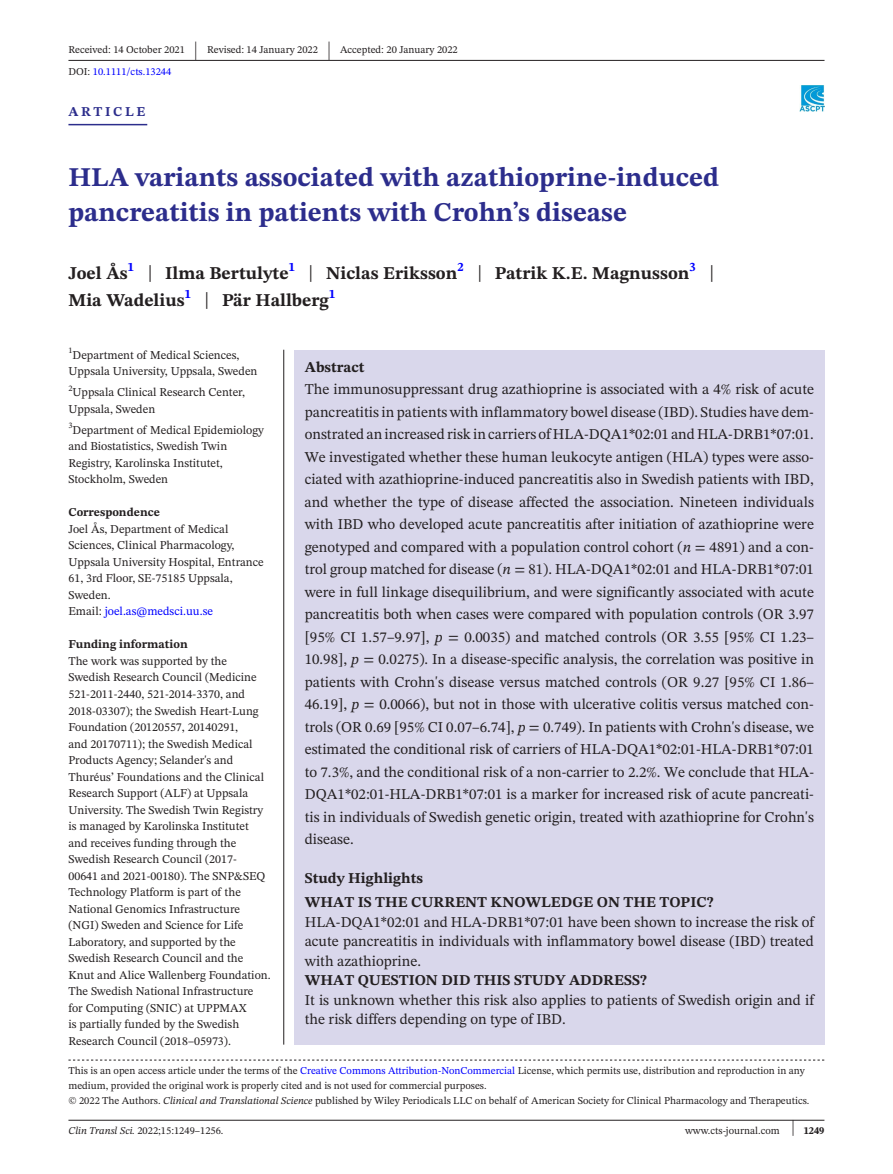
<style>
.page{position:relative;width:893px;height:1174px;background:#fff}
.page>*{position:absolute;margin:0;border:0;box-sizing:border-box;transform-origin:0 0}
.t1{font:700 27px/34.5px "STIX Two Text";color:#2c2d8c}
.t2{font:25.65px "STIX Two Text";color:#231f20;scale:.49 1}
.t3{font:700 18px/27px "STIX Two Text";color:#231f20}
.t4{font:15px/22.5px "STIX Two Text";color:#231f20;text-align:justify}
.t5{font:700 15px/24px "STIX Two Text";color:#231f20}
.t6{font:700 13.5px "STIX Two Text";letter-spacing:.2em;color:#2c2d8c}
.t7{font:12px/16.5px "STIX Two Text";color:#231f20}
.t8{font:700 12px "STIX Two Text";color:#231f20}
.t9{font:10.5px/15px "STIX Two Text";color:#231f20}
.t10{font:10.5px "STIX Two Text";color:#00f}
.s1{color:#231f20}
.s2{font-weight:400;font-size:23.4px}
.s3{color:#00f}
.s4{font-style:italic}
.s5{font-size:22.2px}
.s6{font-weight:700}
</style>
<div class="page">
<hr style="left:68px;top:1119px;width:756px;height:1px;background:#231f20">
<img style="left:799px;top:85px;width:25px;height:26px">
<hr style="left:68px;top:60px;width:756px;height:1px;background:#231f20">
<hr style="left:68px;top:124px;width:79px;height:1px;background:#2c2d8c">
<svg style="left:68px;top:1059px;width:756px;height:1px"></svg>
<div style="left:294px;top:350px;width:530px;height:694px;background:#d9d7eb"></div>
<hr style="left:283px;top:350px;width:1px;height:694px;background:#231f20">
<p class="t9" style="left:68px;top:42px;width:118px">Received: 14 October 2021</p>
<h2 class="t2" style="left:194px;top:32px;width:8px">|</h2>
<p class="t9" style="left:207px;top:42px;width:112px">Revised: 14 January 2022</p>
<h2 class="t2" style="left:327px;top:32px;width:8px">|</h2>
<p class="t9" style="left:340px;top:42px;width:119px">Accepted: 20 January 2022</p>
<p class="t10" style="left:68px;top:64px;width:104px"><span class="s1">DOI:</span> 10.1111/cts.13244</p>
<p class="t6" style="left:68px;top:101px;width:79px">ARTICLE</p>
<h1 class="t1" style="left:68px;top:161px;width:652px">HLA variants associated with azathioprine-induced pancreatitis in patients with Crohn’s disease</h1>
<p class="t3" style="left:68px;top:260px;width:647px">Joel Ås<sup>1</sup> <span class="s2">|</span> Ilma Bertulyte<sup>1</sup> <span class="s2">|</span> Niclas Eriksson<sup>2</sup> <span class="s2">|</span> Patrik K.E. Magnusson<sup>3</sup> <span class="s2">|<br></span>Mia Wadelius<sup>1</sup> <span class="s2">|</span> Pär Hallberg<sup>1</sup></p>
<p class="t7" style="left:68px;top:346px;width:191px"><sup>1</sup>Department of Medical Sciences,<br>Uppsala University, Uppsala, Sweden</p>
<p class="t7" style="left:68px;top:384px;width:178px"><sup>2</sup>Uppsala Clinical Research Center,<br>Uppsala, Sweden</p>
<p class="t7" style="left:68px;top:421px;width:197px"><sup>3</sup>Department of Medical Epidemiology and Biostatistics, Swedish Twin<br>Registry, Karolinska Institutet,<br>Stockholm, Sweden</p>
<p class="t8" style="left:68px;top:504px;width:93px">Correspondence</p>
<p class="t7" style="left:68px;top:520px;width:197px">Joel Ås, Department of Medical<br>Sciences, Clinical Pharmacology,<br>Uppsala University Hospital, Entrance<br>61, 3rd Floor, SE-75185 Uppsala,<br>Sweden.<br>Email: <span class="s3">joel.as@medsci.uu.se</span></p>
<p class="t8" style="left:68px;top:636px;width:121px">Funding information</p>
<p class="t7" style="left:68px;top:652px;width:204px">The work was supported by the Swedish Research Council (Medicine 521-2011-2440, 521-2014-3370, and 2018-03307); the Swedish Heart-Lung Foundation (20120557, 20140291,<br>and 20170711); the Swedish Medical Products Agency; Selander's and Thuréus’ Foundations and the Clinical Research Support (ALF) at Uppsala University. The Swedish Twin Registry is managed by Karolinska Institutet and receives funding through the Swedish Research Council (2017-<br>00641 and 2021-00180). The SNP&amp;SEQ Technology Platform is part of the National Genomics Infrastructure (NGI) Sweden and Science for Life Laboratory, and supported by the Swedish Research Council and the Knut and Alice Wallenberg Foundation.<br>The Swedish National Infrastructure for Computing (SNIC) at UPPMAX<br>is partially funded by the Swedish Research Council (2018–05973).</p>
<p class="t5" style="left:305px;top:355px;width:61px">Abstract</p>
<p class="t4" style="left:305px;top:378px;width:511px">The immunosuppressant drug azathioprine is associated with a 4% risk of acute pancreatitis in patients with inflammatory bowel disease (IBD). Studies have dem&shy;onstrated anincreased risk incarriers ofHLA-DQA1*02:01 andHLA-DRB1*07:01.<br>We investigated whether these human leukocyte antigen (HLA) types were asso&shy;ciated with azathioprine-induced pancreatitis also in Swedish patients with IBD, and whether the type of disease affected the association. Nineteen individuals with IBD who developed acute pancreatitis after initiation of azathioprine were genotyped and compared with a population control cohort (<span class="s4">n</span> = 4891) and a con&shy;trol group matched for disease (<span class="s4">n</span> = 81). HLA-DQA1*02:01 and HLA-DRB1*07:01 were in full linkage disequilibrium, and were significantly associated with acute pancreatitis both when cases were compared with population controls (OR 3.97 [95% CI 1.57–9.97], <span class="s4">p</span> = 0.0035) and matched controls (OR 3.55 [95% CI 1.23– 10.98], <span class="s4">p</span> = 0.0275). In a disease-specific analysis, the correlation was positive in patients with Crohn's disease versus matched controls (OR 9.27 [95% CI 1.86– 46.19], <span class="s4">p</span> = 0.0066), but not in those with ulcerative colitis versus matched con&shy;trols (OR 0.69 [95% CI 0.07–6.74], <span class="s4">p</span> = 0.749). In patients with Crohn's disease, we estimated the conditional risk of carriers of HLA-DQA1*02:01-HLA-DRB1*07:01 to 7.3%, and the conditional risk of a non-carrier to 2.2%. We conclude that HLA-DQA1*02:01-HLA-DRB1*07:01 is a marker for increased risk of acute pancreati&shy;tis in individuals of Swedish genetic origin, treated with azathioprine for Crohn's disease.</p>
<p class="t5" style="left:305px;top:866px;width:410px">Study Highlights<br>WHAT IS THE CURRENT KNOWLEDGE ON THE TOPIC?</p>
<p class="t4" style="left:305px;top:912px;width:511px;line-height:19.5px">HLA-DQA1*02:01 and HLA-DRB1*07:01 have been shown to increase the risk of acute pancreatitis in individuals with inflammatory bowel disease (IBD) treated with azathioprine.</p>
<p class="t5" style="left:305px;top:968px;width:344px">WHAT QUESTION DID THIS STUDY ADDRESS?</p>
<p class="t4" style="left:305px;top:990px;width:511px;line-height:19.5px">It is unknown whether this risk also applies to patients of Swedish origin and if the risk differs depending on type of IBD.</p>
<p class="t9" style="left:68px;top:1063px;width:743px">This is an open access article under the terms of the <span class="s3">Creative Commons Attribution-NonCommercial</span> License, which permits use, distribution and reproduction in any medium, provided the original work is properly cited and is not used for commercial purposes.<br>© 2022 The Authors. <span class="s4">Clinical and Translational Science</span> published by Wiley Periodicals LLC on behalf of American Society for Clinical Pharmacology and Therapeutics.</p>
<p class="t9" style="left:68px;top:1123px;width:157px"><span class="s4">Clin Transl Sci.</span> 2022;15:1249–1256.</p>
<p class="t9" style="left:685px;top:1123px;width:141px">www.cts-journal.com <span class="s5">|</span> <span class="s6">1249</span></p>
</div>
